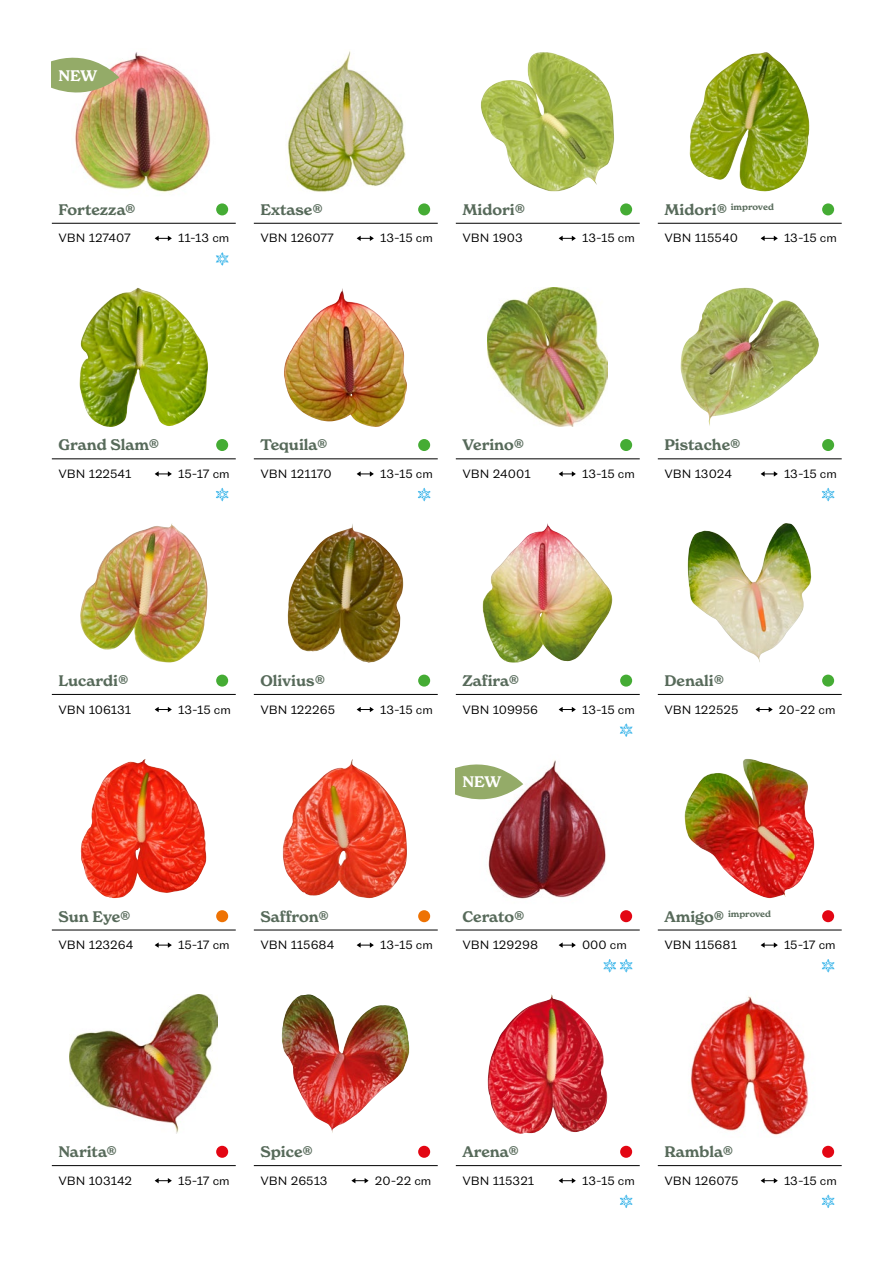
<style>
.page{position:relative;width:893px;height:1263px;background:#fff}
.page>*{position:absolute;margin:0;border:0;box-sizing:border-box;transform-origin:0 0}
.t1{font:600 15px "New Spirit";color:#576a5a}
.t2{font:600 15px "New Spirit";letter-spacing:-.005em;color:#fff}
.t3{font:12px "New Reason";color:#000}
.t4{font:600 8.7px "New Spirit";color:#576a5a}
.s1{font-size:15px}
</style>
<div class="page">
<svg style="left:155px;top:236px;width:17px;height:5px"></svg>
<hr style="left:52px;top:223px;width:184px;height:1px;background:#000">
<div style="left:216px;top:203px;width:12px;height:12px;background:#45ac34;border-radius:50%"></div>
<img style="left:75px;top:52px;width:135px;height:141px">
<svg style="left:52px;top:55px;width:67px;height:39px"></svg>
<svg style="left:216px;top:252px;width:13px;height:14px"></svg>
<svg style="left:357px;top:236px;width:17px;height:5px"></svg>
<hr style="left:254px;top:223px;width:184px;height:1px;background:#000">
<div style="left:418px;top:203px;width:12px;height:12px;background:#45ac34;border-radius:50%"></div>
<img style="left:287px;top:51px;width:118px;height:141px">
<svg style="left:559px;top:236px;width:17px;height:5px"></svg>
<hr style="left:456px;top:223px;width:184px;height:1px;background:#000">
<div style="left:620px;top:203px;width:12px;height:12px;background:#45ac34;border-radius:50%"></div>
<img style="left:481px;top:52px;width:133px;height:139px">
<svg style="left:761px;top:236px;width:17px;height:5px"></svg>
<hr style="left:658px;top:223px;width:184px;height:1px;background:#000">
<div style="left:822px;top:203px;width:12px;height:12px;background:#45ac34;border-radius:50%"></div>
<img style="left:690px;top:52px;width:119px;height:139px">
<svg style="left:155px;top:471px;width:17px;height:5px"></svg>
<hr style="left:52px;top:459px;width:184px;height:1px;background:#000">
<div style="left:216px;top:439px;width:12px;height:12px;background:#45ac34;border-radius:50%"></div>
<img style="left:80px;top:288px;width:128px;height:139px">
<svg style="left:216px;top:488px;width:13px;height:13px"></svg>
<svg style="left:357px;top:471px;width:17px;height:5px"></svg>
<hr style="left:254px;top:459px;width:184px;height:1px;background:#000">
<div style="left:418px;top:439px;width:12px;height:12px;background:#45ac34;border-radius:50%"></div>
<img style="left:284px;top:288px;width:123px;height:139px">
<svg style="left:418px;top:488px;width:13px;height:13px"></svg>
<svg style="left:559px;top:471px;width:17px;height:5px"></svg>
<hr style="left:456px;top:459px;width:184px;height:1px;background:#000">
<div style="left:620px;top:439px;width:12px;height:12px;background:#45ac34;border-radius:50%"></div>
<img style="left:488px;top:288px;width:120px;height:139px">
<svg style="left:761px;top:471px;width:17px;height:5px"></svg>
<hr style="left:658px;top:459px;width:184px;height:1px;background:#000">
<div style="left:822px;top:439px;width:12px;height:12px;background:#45ac34;border-radius:50%"></div>
<img style="left:680px;top:288px;width:139px;height:138px">
<svg style="left:822px;top:488px;width:12px;height:13px"></svg>
<svg style="left:155px;top:707px;width:17px;height:5px"></svg>
<hr style="left:52px;top:694px;width:184px;height:1px;background:#000">
<div style="left:216px;top:675px;width:12px;height:12px;background:#45ac34;border-radius:50%"></div>
<img style="left:80px;top:523px;width:127px;height:139px">
<svg style="left:357px;top:707px;width:17px;height:5px"></svg>
<hr style="left:254px;top:694px;width:184px;height:1px;background:#000">
<div style="left:418px;top:675px;width:12px;height:12px;background:#45ac34;border-radius:50%"></div>
<img style="left:288px;top:524px;width:115px;height:139px">
<svg style="left:559px;top:707px;width:17px;height:5px"></svg>
<hr style="left:456px;top:694px;width:184px;height:1px;background:#000">
<div style="left:620px;top:675px;width:12px;height:12px;background:#45ac34;border-radius:50%"></div>
<img style="left:483px;top:523px;width:129px;height:140px">
<svg style="left:620px;top:723px;width:12px;height:14px"></svg>
<svg style="left:756px;top:707px;width:17px;height:5px"></svg>
<hr style="left:658px;top:694px;width:184px;height:1px;background:#000">
<div style="left:822px;top:675px;width:12px;height:12px;background:#45ac34;border-radius:50%"></div>
<img style="left:688px;top:523px;width:123px;height:139px">
<svg style="left:155px;top:942px;width:17px;height:6px"></svg>
<hr style="left:52px;top:930px;width:184px;height:1px;background:#000">
<div style="left:216px;top:910px;width:12px;height:12px;background:#ee7203;border-radius:50%"></div>
<img style="left:81px;top:759px;width:125px;height:139px">
<svg style="left:357px;top:942px;width:17px;height:6px"></svg>
<hr style="left:254px;top:930px;width:184px;height:1px;background:#000">
<div style="left:418px;top:910px;width:12px;height:12px;background:#ee7203;border-radius:50%"></div>
<img style="left:283px;top:759px;width:124px;height:139px">
<svg style="left:559px;top:942px;width:17px;height:6px"></svg>
<hr style="left:456px;top:930px;width:184px;height:1px;background:#000">
<div style="left:620px;top:910px;width:12px;height:12px;background:#e30613;border-radius:50%"></div>
<svg style="left:603px;top:959px;width:29px;height:13px"></svg>
<img style="left:488px;top:760px;width:118px;height:139px">
<svg style="left:456px;top:762px;width:67px;height:39px"></svg>
<svg style="left:761px;top:942px;width:17px;height:6px"></svg>
<hr style="left:658px;top:930px;width:184px;height:1px;background:#000">
<div style="left:822px;top:910px;width:12px;height:12px;background:#e30613;border-radius:50%"></div>
<img style="left:685px;top:759px;width:129px;height:139px">
<svg style="left:822px;top:959px;width:12px;height:13px"></svg>
<svg style="left:155px;top:1178px;width:17px;height:5px"></svg>
<hr style="left:52px;top:1165px;width:184px;height:1px;background:#000">
<div style="left:216px;top:1146px;width:12px;height:12px;background:#e30613;border-radius:50%"></div>
<img style="left:69px;top:994px;width:149px;height:140px">
<svg style="left:352px;top:1178px;width:16px;height:5px"></svg>
<hr style="left:254px;top:1165px;width:184px;height:1px;background:#000">
<div style="left:418px;top:1146px;width:12px;height:12px;background:#e30613;border-radius:50%"></div>
<img style="left:282px;top:995px;width:127px;height:138px">
<svg style="left:559px;top:1178px;width:17px;height:5px"></svg>
<hr style="left:456px;top:1165px;width:184px;height:1px;background:#000">
<div style="left:620px;top:1146px;width:12px;height:12px;background:#e30613;border-radius:50%"></div>
<img style="left:488px;top:994px;width:119px;height:140px">
<svg style="left:620px;top:1194px;width:12px;height:14px"></svg>
<svg style="left:761px;top:1178px;width:17px;height:5px"></svg>
<hr style="left:658px;top:1165px;width:184px;height:1px;background:#000">
<div style="left:822px;top:1146px;width:12px;height:12px;background:#e30613;border-radius:50%"></div>
<img style="left:690px;top:996px;width:119px;height:139px">
<svg style="left:822px;top:1194px;width:12px;height:14px"></svg>
<p class="t2" style="left:58px;top:66px;width:40px">NEW</p>
<p class="t1" style="left:58px;top:200px;width:79px">Fortezza®</p>
<p class="t3" style="left:58px;top:231px;width:74px">VBN 127407</p>
<p class="t3" style="left:178px;top:231px;width:53px">11-13 cm</p>
<p class="t4" style="left:664px;top:201px;width:111px"><span class="s1">Midori®</span> improved</p>
<p class="t3" style="left:664px;top:231px;width:75px">VBN 115540</p>
<p class="t1" style="left:462px;top:200px;width:64px">Midori®</p>
<p class="t3" style="left:462px;top:231px;width:62px">VBN 1903</p>
<p class="t3" style="left:784px;top:231px;width:54px">13-15 cm</p>
<p class="t1" style="left:260px;top:200px;width:64px">Extase®</p>
<p class="t3" style="left:260px;top:231px;width:75px">VBN 126077</p>
<p class="t3" style="left:582px;top:231px;width:54px">13-15 cm</p>
<p class="t3" style="left:380px;top:231px;width:54px">13-15 cm</p>
<p class="t1" style="left:58px;top:436px;width:102px">Grand Slam®</p>
<p class="t3" style="left:58px;top:467px;width:75px">VBN 122541</p>
<p class="t3" style="left:380px;top:467px;width:54px">13-15 cm</p>
<p class="t1" style="left:260px;top:436px;width:69px">Tequila®</p>
<p class="t3" style="left:260px;top:467px;width:73px">VBN 121170</p>
<p class="t3" style="left:582px;top:467px;width:54px">13-15 cm</p>
<p class="t1" style="left:664px;top:436px;width:78px">Pistache®</p>
<p class="t3" style="left:664px;top:467px;width:69px">VBN 13024</p>
<p class="t1" style="left:462px;top:436px;width:63px">Verino®</p>
<p class="t3" style="left:462px;top:467px;width:70px">VBN 24001</p>
<p class="t3" style="left:784px;top:467px;width:54px">13-15 cm</p>
<p class="t3" style="left:178px;top:467px;width:53px">15-17 cm</p>
<p class="t1" style="left:462px;top:671px;width:58px">Zafira®</p>
<p class="t3" style="left:462px;top:702px;width:77px">VBN 109956</p>
<p class="t3" style="left:779px;top:702px;width:58px">20-22 cm</p>
<p class="t1" style="left:58px;top:671px;width:72px">Lucardi®</p>
<p class="t3" style="left:58px;top:702px;width:74px">VBN 106131</p>
<p class="t3" style="left:380px;top:702px;width:54px">13-15 cm</p>
<p class="t1" style="left:260px;top:671px;width:66px">Olivius®</p>
<p class="t3" style="left:260px;top:702px;width:76px">VBN 122265</p>
<p class="t3" style="left:582px;top:702px;width:54px">13-15 cm</p>
<p class="t1" style="left:664px;top:671px;width:61px">Denali®</p>
<p class="t3" style="left:664px;top:702px;width:76px">VBN 122525</p>
<p class="t3" style="left:178px;top:702px;width:54px">13-15 cm</p>
<p class="t2" style="left:462px;top:773px;width:40px">NEW</p>
<p class="t1" style="left:260px;top:907px;width:70px">Saffron®</p>
<p class="t3" style="left:260px;top:938px;width:75px">VBN 115684</p>
<p class="t3" style="left:582px;top:938px;width:46px">000 cm</p>
<p class="t1" style="left:58px;top:907px;width:74px">Sun Eye®</p>
<p class="t3" style="left:58px;top:938px;width:77px">VBN 123264</p>
<p class="t3" style="left:380px;top:938px;width:54px">13-15 cm</p>
<p class="t1" style="left:462px;top:907px;width:64px">Cerato®</p>
<p class="t3" style="left:462px;top:938px;width:77px">VBN 129298</p>
<p class="t3" style="left:178px;top:938px;width:53px">15-17 cm</p>
<p class="t4" style="left:664px;top:908px;width:108px"><span class="s1">Amigo®</span> improved</p>
<p class="t3" style="left:664px;top:938px;width:74px">VBN 115681</p>
<p class="t3" style="left:784px;top:938px;width:53px">15-17 cm</p>
<p class="t1" style="left:664px;top:1142px;width:70px">Rambla®</p>
<p class="t3" style="left:664px;top:1173px;width:76px">VBN 126075</p>
<p class="t1" style="left:58px;top:1142px;width:60px">Narita®</p>
<p class="t3" style="left:58px;top:1173px;width:75px">VBN 103142</p>
<p class="t3" style="left:375px;top:1173px;width:58px">20-22 cm</p>
<p class="t1" style="left:260px;top:1142px;width:54px">Spice®</p>
<p class="t3" style="left:260px;top:1173px;width:69px">VBN 26513</p>
<p class="t3" style="left:582px;top:1173px;width:54px">13-15 cm</p>
<p class="t1" style="left:462px;top:1142px;width:58px">Arena®</p>
<p class="t3" style="left:462px;top:1173px;width:73px">VBN 115321</p>
<p class="t3" style="left:784px;top:1173px;width:54px">13-15 cm</p>
<p class="t3" style="left:178px;top:1173px;width:53px">15-17 cm</p>
</div>
